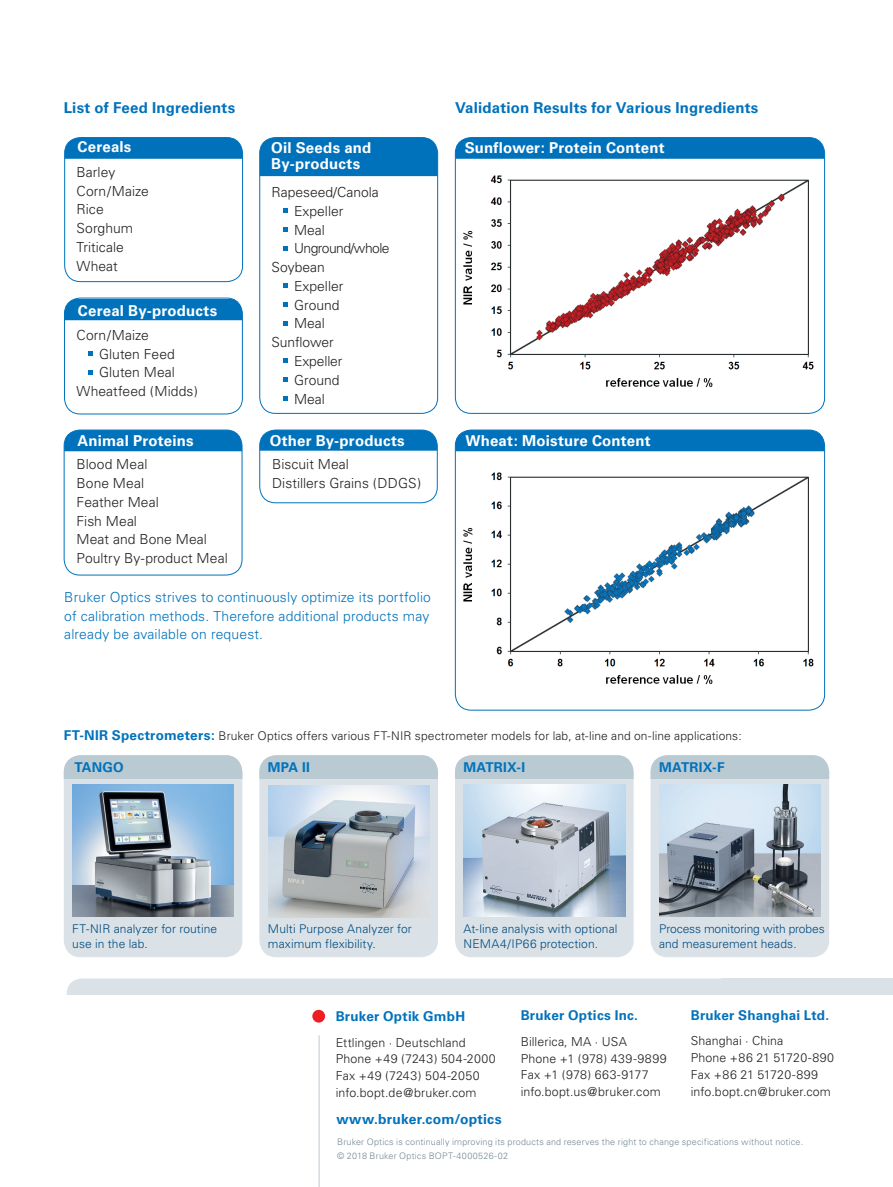
<style>
.page{position:relative;width:893px;height:1187px;background:#fff}
.page>*{position:absolute;margin:0;border:0;box-sizing:border-box;transform-origin:0 0}
.t1{font:700 15px/15.8px "Univers";letter-spacing:.015em;color:#fff}
.t2{font:700 15px "Univers";letter-spacing:.015em;color:#0072bc}
.t3{font:300 13.8px/18.8px "Univers";color:#231f20}
.t4{font:300 13.8px/18.8px "Univers";letter-spacing:.015em;color:#0072bc}
.t5{font:700 13.8px "Univers LT Std";letter-spacing:.02em;color:#0072bc}
.t6{font:300 13.8px "Univers";letter-spacing:-.04em;color:#231f20}
.t7{font:700 13.5px "Univers";letter-spacing:.015em;color:#0072bc}
.t8{font:300 12.3px/17px "Univers";letter-spacing:.01em;color:#231f20}
.t9{font:300 12px/15px "Univers";letter-spacing:.005em;color:#004a7f}
.t10{font:300 12px "Univers";letter-spacing:.01em;color:#231f20}
.t11{font:300 9px/13.5px "Univers";letter-spacing:.02em;color:#738a95}
.s1{font-weight:700;font-size:13.5px;color:#0072bc}
</style>
<div class="page">
<svg style="left:65px;top:137px;width:178px;height:22px;background:#0977be"></svg>
<div style="left:64px;top:137px;width:179px;height:145px;border:1px solid #0072bc;border-radius:16px"></div>
<div style="left:260px;top:137px;width:178px;height:39px;background:#0072bc"></div>
<div style="left:259px;top:137px;width:179px;height:277px;border:1px solid #0072bc;border-radius:16px"></div>
<svg style="left:284px;top:209px;width:4px;height:4px"></svg>
<svg style="left:284px;top:227px;width:4px;height:5px"></svg>
<svg style="left:284px;top:246px;width:4px;height:4px"></svg>
<svg style="left:284px;top:284px;width:4px;height:4px"></svg>
<svg style="left:284px;top:302px;width:4px;height:5px"></svg>
<svg style="left:284px;top:321px;width:4px;height:4px"></svg>
<svg style="left:284px;top:359px;width:4px;height:4px"></svg>
<svg style="left:284px;top:377px;width:4px;height:5px"></svg>
<svg style="left:284px;top:396px;width:4px;height:4px"></svg>
<div style="left:64px;top:299px;width:178px;height:21px;background:#0072bc"></div>
<div style="left:64px;top:298px;width:179px;height:116px;border:1px solid #0072bc;border-radius:16px"></div>
<svg style="left:89px;top:351px;width:4px;height:4px"></svg>
<svg style="left:89px;top:370px;width:4px;height:4px"></svg>
<div style="left:64px;top:430px;width:178px;height:21px;background:#0072bc"></div>
<div style="left:64px;top:429px;width:178px;height:146px;border:1px solid #0072bc;border-radius:16px"></div>
<div style="left:261px;top:431px;width:175px;height:19px;background:#0072bc"></div>
<div style="left:259px;top:429px;width:179px;height:74px;border:1px solid #0072bc;border-radius:16px"></div>
<div style="left:455px;top:431px;width:370px;height:20px;background:#0072bc"></div>
<div style="left:455px;top:429px;width:370px;height:281px;border:1px solid #0072bc;border-radius:16px"></div>
<div style="left:455px;top:137px;width:370px;height:22px;background:#0072bc"></div>
<div style="left:455px;top:137px;width:370px;height:277px;border:1px solid #0072bc;border-radius:16px"></div>
<img style="left:463px;top:175px;width:351px;height:213px">
<img style="left:463px;top:472px;width:351px;height:213px">
<div style="left:67px;top:978px;width:756px;height:34px;background:#dae2e7;border-radius:15px"></div>
<div style="left:721px;top:978px;width:172px;height:34px;background:#dae2e7"></div>
<div style="left:64px;top:994px;width:829px;height:19px;background:#fff"></div>
<div style="left:312px;top:1009px;width:13px;height:13px;background:#ee1d23;border-radius:50%"></div>
<hr style="left:319px;top:1035px;width:1px;height:151px;background:#bacad2">
<div style="left:64px;top:755px;width:178px;height:202px;background:#dae2e7;border-radius:17px"></div>
<div style="left:64px;top:755px;width:178px;height:23px;background:#bacad2"></div>
<div style="left:259px;top:755px;width:179px;height:202px;background:#dae2e7;border-radius:17px"></div>
<div style="left:259px;top:755px;width:179px;height:23px;background:#bacad2"></div>
<div style="left:455px;top:755px;width:179px;height:202px;background:#dae2e7;border-radius:17px"></div>
<div style="left:455px;top:755px;width:179px;height:23px;background:#bacad2"></div>
<div style="left:651px;top:755px;width:178px;height:202px;background:#dae2e7;border-radius:17px"></div>
<div style="left:651px;top:755px;width:178px;height:23px;background:#bacad2"></div>
<img style="left:72px;top:784px;width:162px;height:132px">
<img style="left:268px;top:785px;width:162px;height:132px">
<img style="left:463px;top:784px;width:162px;height:132px">
<img style="left:659px;top:784px;width:162px;height:132px">
<p class="t2" style="left:64px;top:99px;width:173px">List of Feed Ingredients</p>
<p class="t1" style="left:78px;top:139px;width:55px">Cereals</p>
<p class="t3" style="left:77px;top:162px;width:74px">Barley<br>Corn/Maize<br>Rice<br>Sorghum<br>Triticale<br>Wheat</p>
<p class="t1" style="left:78px;top:302px;width:141px">Cereal By-products</p>
<p class="t3" style="left:77px;top:325px;width:74px">Corn/Maize</p>
<p class="t3" style="left:99px;top:344px;width:77px">Gluten Feed</p>
<p class="t3" style="left:99px;top:363px;width:77px">Gluten Meal</p>
<p class="t3" style="left:77px;top:382px;width:123px">Wheatfeed (Midds)</p>
<p class="t1" style="left:77px;top:433px;width:118px">Animal Proteins</p>
<p class="t3" style="left:77px;top:455px;width:153px">Blood Meal<br>Bone Meal<br>Feather Meal<br>Fish Meal<br>Meat and Bone Meal<br>Poultry By-product Meal</p>
<p class="t1" style="left:271px;top:140px;width:102px">Oil Seeds and<br>By-products</p>
<p class="t3" style="left:272px;top:183px;width:109px">Rapeseed/Canola</p>
<p class="t3" style="left:294px;top:202px;width:51px">Expeller</p>
<p class="t3" style="left:294px;top:220px;width:32px">Meal</p>
<p class="t6" style="left:294px;top:240px;width:97px">Unground/whole</p>
<p class="t3" style="left:272px;top:258px;width:55px">Soybean</p>
<p class="t3" style="left:294px;top:277px;width:51px">Expeller</p>
<p class="t3" style="left:294px;top:295px;width:47px">Ground</p>
<p class="t3" style="left:294px;top:314px;width:32px">Meal</p>
<p class="t3" style="left:272px;top:333px;width:64px">Sunflower</p>
<p class="t3" style="left:294px;top:352px;width:50px">Expeller</p>
<p class="t3" style="left:294px;top:370px;width:47px">Ground</p>
<p class="t3" style="left:294px;top:389px;width:32px">Meal</p>
<p class="t1" style="left:270px;top:433px;width:137px">Other By-products</p>
<p class="t3" style="left:272px;top:455px;width:151px">Biscuit Meal<br>Distillers Grains (DDGS)</p>
<p class="t4" style="left:64px;top:587px;width:368px">Bruker Optics strives to continuously optimize its portfolio of calibration methods. Therefore additional products may already be available on request.</p>
<p class="t2" style="left:455px;top:99px;width:305px">Validation Results for Various Ingredients</p>
<p class="t1" style="left:465px;top:140px;width:201px">Sunflower: Protein Content</p>
<p class="t1" style="left:465px;top:433px;width:187px">Wheat: Moisture Content</p>
<p class="t10" style="left:64px;top:728px;width:680px"><span class="s1">FT-NIR Spectrometers:</span> Bruker Optics offers various FT-NIR spectrometer models for lab, at-line and on-line applications:</p>
<p class="t7" style="left:74px;top:759px;width:51px">TANGO</p>
<p class="t7" style="left:268px;top:759px;width:44px">MPA II</p>
<p class="t7" style="left:463px;top:759px;width:63px">MATRIX-I</p>
<p class="t7" style="left:659px;top:759px;width:67px">MATRIX-F</p>
<p class="t9" style="left:72px;top:920px;width:146px">FT-NIR analyzer for routine use in the lab.</p>
<p class="t9" style="left:268px;top:920px;width:145px">Multi Purpose Analyzer for maximum flexibility.</p>
<p class="t9" style="left:463px;top:921px;width:156px">At-line analysis with optional<br>NEMA4/IP66 protection.</p>
<p class="t9" style="left:659px;top:920px;width:167px">Process monitoring with probes and measurement heads.</p>
<p class="t7" style="left:336px;top:1007px;width:131px">Bruker Optik GmbH</p>
<p class="t8" style="left:336px;top:1033px;width:162px">Ettlingen · Deutschland<br>Phone +49 (7243) 504-2000<br>Fax +49 (7243) 504-2050 info.bopt.de@bruker.com</p>
<p class="t5" style="left:336px;top:1110px;width:167px">www.bruker.com/optics</p>
<p class="t7" style="left:521px;top:1007px;width:119px">Bruker Optics Inc.</p>
<p class="t8" style="left:521px;top:1032px;width:147px">Billerica, MA · USA<br>Phone +1 (978) 439-9899<br>Fax +1 (978) 663-9177 info.bopt.us@bruker.com</p>
<p class="t7" style="left:691px;top:1006px;width:140px">Bruker Shanghai Ltd.</p>
<p class="t8" style="left:691px;top:1031px;width:145px">Shanghai · China<br>Phone +86 21 51720-890<br>Fax +86 21 51720-899 info.bopt.cn@bruker.com</p>
<p class="t11" style="left:337px;top:1135px;width:468px">Bruker Optics is continually improving its products and reserves the right to change specifications without notice. © 2018 Bruker Optics BOPT-4000526-02</p>
</div>
